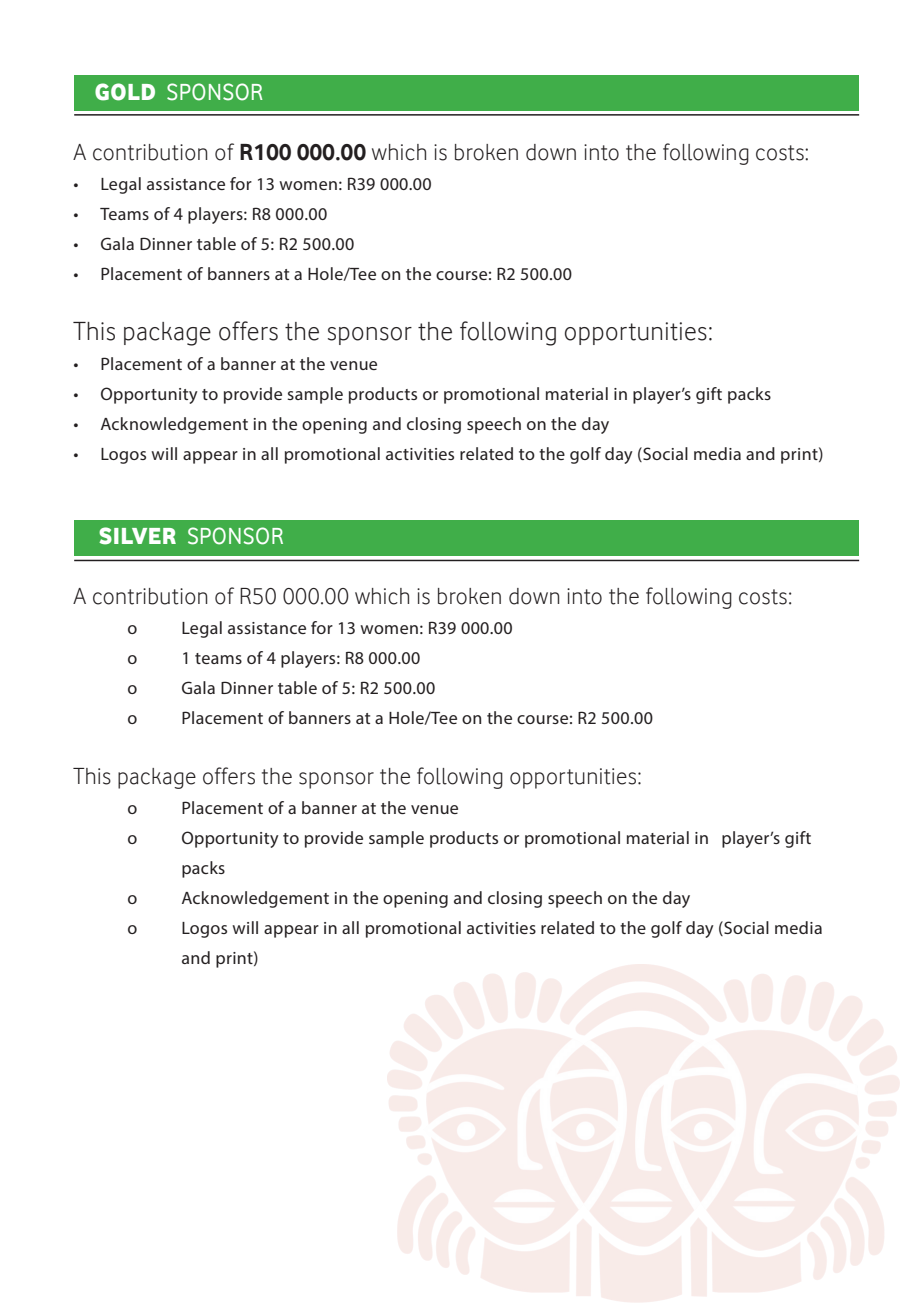
<style>
.page{position:relative;width:922px;height:1306px;background:#fff}
.page>*{position:absolute;margin:0;border:0;box-sizing:border-box;transform-origin:0 0}
.t1{font:27px "Vodafone Lt";letter-spacing:.02em;color:#231f20}
.t2{font:24px "Vodafone Lt";letter-spacing:.02em;color:#231f20}
.t3{font:24px "Vodafone Rg";letter-spacing:.02em;color:#fff}
.t4{font:18px/30px "Myriad Pro";letter-spacing:.02em;color:#231f20}
.s1{font-family:"Vodafone Ex B"}
.s2{font-family:"Vodafone Rg";font-weight:700}
</style>
<div class="page">
<div style="left:74px;top:75px;width:785px;height:35px;background:#40ae49"></div>
<div style="left:74px;top:521px;width:785px;height:35px;background:#40ae49"></div>
<img style="left:388px;top:964px;width:511px;height:339px">
<hr style="left:74px;top:114px;width:785px;height:2px;background:#231f20">
<hr style="left:74px;top:559px;width:785px;height:2px;background:#231f20">
<p class="t3" style="left:95px;top:78px;width:170px"><span class="s1">GOLD</span> SPONSOR</p>
<p class="t2" style="left:73px;top:138px;width:737px">A contribution of <span class="s2">R100 000.00</span> which is broken down into the following costs:</p>
<p class="t4" style="left:73px;top:169px;width:360px">• Legal assistance for 13 women: R39 000.00</p>
<p class="t4" style="left:73px;top:199px;width:255px">• Teams of 4 players: R8 000.00</p>
<p class="t4" style="left:73px;top:229px;width:282px">• Gala Dinner table of 5: R2 500.00</p>
<p class="t4" style="left:73px;top:259px;width:500px">• Placement of banners at a Hole/Tee on the course: R2 500.00</p>
<p class="t1" style="left:73px;top:316px;width:640px">This package offers the sponsor the following opportunities:</p>
<p class="t4" style="left:73px;top:349px;width:306px">• Placement of a banner at the venue</p>
<p class="t4" style="left:73px;top:379px;width:699px">• Opportunity to provide sample products or promotional material in player’s gift packs</p>
<p class="t4" style="left:73px;top:409px;width:538px">• Acknowledgement in the opening and closing speech on the day</p>
<p class="t4" style="left:73px;top:439px;width:752px">• Logos will appear in all promotional activities related to the golf day (Social media and print)</p>
<p class="t3" style="left:99px;top:522px;width:186px"><span class="s1">SILVER</span> SPONSOR</p>
<p class="t2" style="left:73px;top:582px;width:720px">A contribution of R50 000.00 which is broken down into the following costs:</p>
<p class="t4" style="left:127px;top:613px;width:11px">o</p>
<p class="t4" style="left:181px;top:613px;width:333px">Legal assistance for 13 women: R39 000.00</p>
<p class="t4" style="left:127px;top:643px;width:11px">o</p>
<p class="t4" style="left:181px;top:643px;width:240px">1 teams of 4 players: R8 000.00</p>
<p class="t4" style="left:127px;top:673px;width:11px">o</p>
<p class="t4" style="left:181px;top:673px;width:255px">Gala Dinner table of 5: R2 500.00</p>
<p class="t4" style="left:127px;top:703px;width:11px">o</p>
<p class="t4" style="left:181px;top:703px;width:473px">Placement of banners at a Hole/Tee on the course: R2 500.00</p>
<p class="t2" style="left:73px;top:762px;width:569px">This package offers the sponsor the following opportunities:</p>
<p class="t4" style="left:127px;top:793px;width:11px">o</p>
<p class="t4" style="left:181px;top:793px;width:279px">Placement of a banner at the venue</p>
<p class="t4" style="left:127px;top:823px;width:11px">o</p>
<p class="t4" style="left:181px;top:823px;width:632px">Opportunity to provide sample products or promotional material in player’s gift packs</p>
<p class="t4" style="left:127px;top:883px;width:11px">o</p>
<p class="t4" style="left:181px;top:883px;width:511px">Acknowledgement in the opening and closing speech on the day</p>
<p class="t4" style="left:127px;top:913px;width:11px">o</p>
<p class="t4" style="left:181px;top:913px;width:643px">Logos will appear in all promotional activities related to the golf day (Social media and print)</p>
</div>
